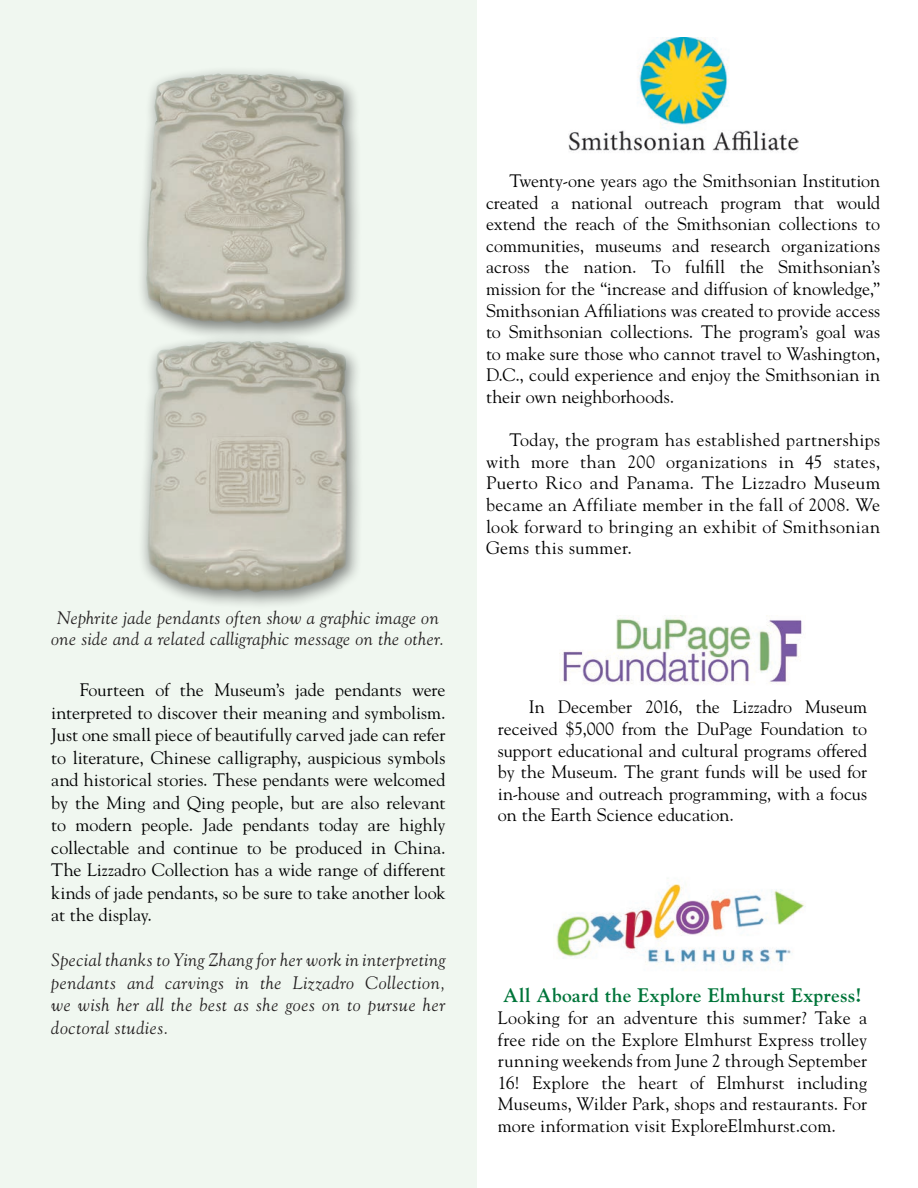
<style>
.page{position:relative;width:918px;height:1188px;background:#fff}
.page>*{position:absolute;margin:0;border:0;box-sizing:border-box;transform-origin:0 0}
.Paragraph_Style_1{font:700 19.5px "Goudy";letter-spacing:.01em;color:#00753a}
.Paragraph_Style_1-2{font:18px/21.6px "Goudy";letter-spacing:.005em;color:#000001;text-align:justify}
.Paragraph_Style_1-3{font:italic 18px/22.5px "Goudy";letter-spacing:.025em;color:#231f20;text-align:justify}
</style>
<div class="page">
<div style="left:0;top:0;width:476px;height:1188px;background:#f0f7f0"></div>
<img style="left:559px;top:615px;width:243px;height:70px">
<img style="left:556px;top:883px;width:250px;height:87px">
<img style="left:568px;top:38px;width:231px;height:113px">
<div style="left:137px;top:66px;width:225px;height:276px;background:#000001;opacity:.48"></div>
<img style="left:146px;top:73px;width:200px;height:251px">
<div style="left:138px;top:333px;width:225px;height:277px;background:#000001;opacity:.48"></div>
<img style="left:148px;top:341px;width:199px;height:252px">
<p class="Paragraph_Style_1-3" style="left:51px;top:606px;width:395px;line-height:21.6px;text-align:center">Nephrite jade pendants often show a graphic image on one side and a related calligraphic message on the other.</p>
<p class="Paragraph_Style_1-2" style="left:51px;top:678px;width:396px;line-height:22.5px;text-indent:28px">Fourteen of the Museum’s jade pendants were interpreted to discover their meaning and symbolism.<br>Just one small piece of beautifully carved jade can refer to literature, Chinese calligraphy, auspicious symbols and historical stories. These pendants were welcomed by the Ming and Qing people, but are also relevant to modern people. Jade pendants today are highly collectable and continue to be produced in China.<br>The Lizzadro Collection has a wide range of different kinds of jade pendants, so be sure to take another look at the display.</p>
<p class="Paragraph_Style_1-3" style="left:51px;top:949px;width:396px">Special thanks to Ying Zhang for her work in interpreting pendants and carvings in the Lizzadro Collection, we wish her all the best as she goes on to pursue her doctoral studies.</p>
<p class="Paragraph_Style_1-2" style="left:486px;top:169px;width:396px;text-indent:24px">Twenty-one years ago the Smithsonian Institution created a national outreach program that would extend the reach of the Smithsonian collections to communities, museums and research organizations across the nation. To fulfill the Smithsonian’s mission for the “increase and diffusion of knowledge,” Smithsonian Affiliations was created to provide access to Smithsonian collections. The program’s goal was to make sure those who cannot travel to Washington, D.C., could experience and enjoy the Smithsonian in their own neighborhoods.</p>
<p class="Paragraph_Style_1-2" style="left:486px;top:429px;width:396px;text-indent:23px">Today, the program has established partnerships with more than 200 organizations in 45 states, Puerto Rico and Panama. The Lizzadro Museum became an Affiliate member in the fall of 2008. We look forward to bringing an exhibit of Smithsonian Gems this summer.</p>
<p class="Paragraph_Style_1-2" style="left:498px;top:696px;width:371px;text-indent:31px">In December 2016, the Lizzadro Museum received $5,000 from the DuPage Foundation to support educational and cultural programs offered by the Museum. The grant funds will be used for in-house and outreach programming, with a focus on the Earth Science education.</p>
<p class="Paragraph_Style_1" style="left:503px;top:984px;width:360px">All Aboard the Explore Elmhurst Express!</p>
<p class="Paragraph_Style_1-2" style="left:498px;top:1006px;width:371px">Looking for an adventure this summer? Take a free ride on the Explore Elmhurst Express trolley running weekends from June 2 through September 16! Explore the heart of Elmhurst including Museums, Wilder Park, shops and restaurants. For more information visit ExploreElmhurst.com.</p>
</div>
